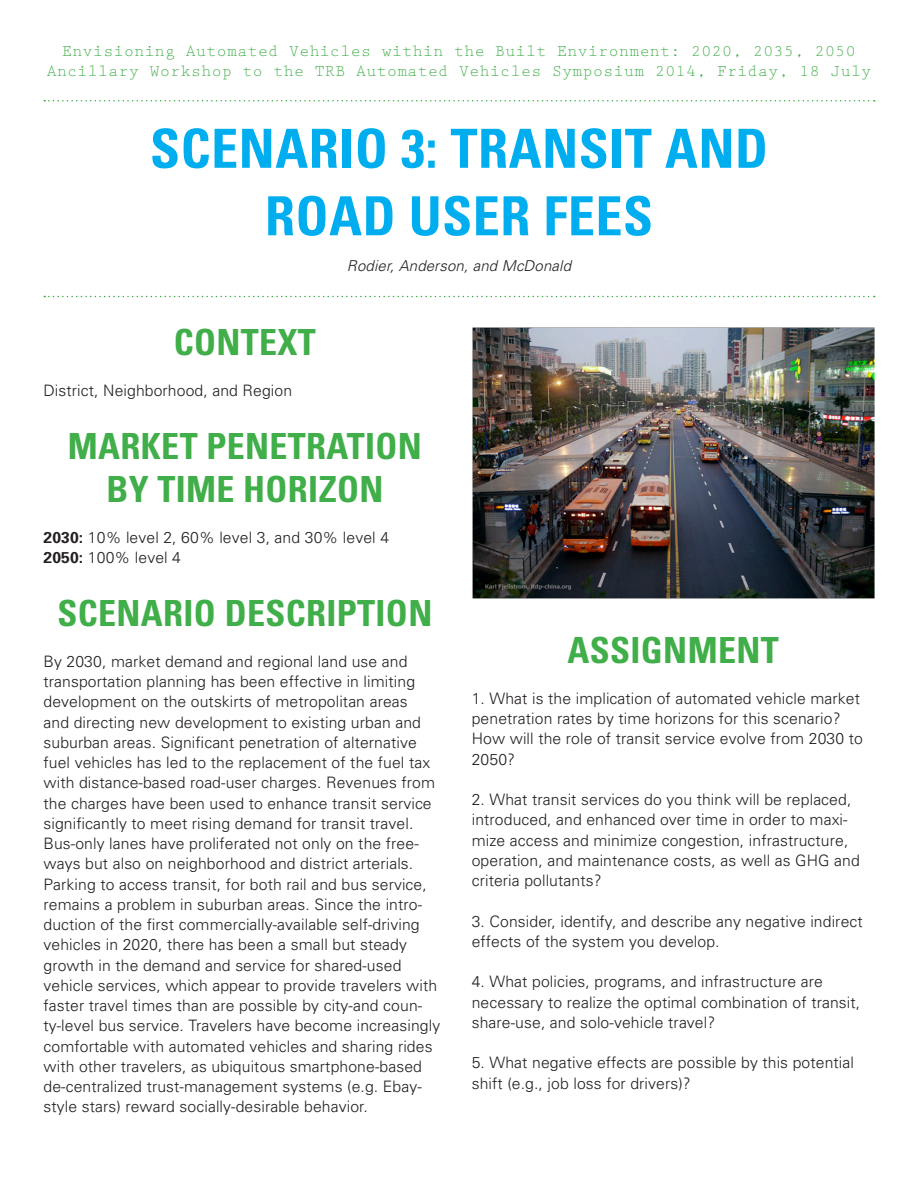
<style>
.page{position:relative;width:918px;height:1188px;background:#fff}
.page>*{position:absolute;margin:0;border:0;box-sizing:border-box;transform-origin:0 0}
.t1{font:700 condensed 54px "Univers";letter-spacing:.01em;color:#00aeef}
.sub_head{font:700 condensed 36px/43.2px "Univers";letter-spacing:.01em;color:#40ae49;text-align:center}
.t2{font:16.5px "Prestige Elite";letter-spacing:.025em;color:#40ae49}
.body{font:300 15.75px/20.2px "Univers";letter-spacing:.005em;color:#231f20}
.t3{font:italic 300 15px "Univers";letter-spacing:.01em;color:#231f20}
.s1{font-weight:700}
</style>
<div class="page">
<svg style="left:44px;top:100px;width:831px;height:2px"></svg>
<svg style="left:44px;top:296px;width:831px;height:1px"></svg>
<img style="left:472px;top:328px;width:402px;height:271px">
<p class="t2" style="left:62px;top:39px;width:795px">Envisioning Automated Vehicles within the Built Environment: 2020, 2035, 2050</p>
<p class="t2" style="left:47px;top:59px;width:826px">Ancillary Workshop to the TRB Automated Vehicles Symposium 2014, Friday, 18 July</p>
<p class="t1" style="left:150px;top:115px;width:619px">SCENARIO 3: TRANSIT AND</p>
<p class="t1" style="left:265px;top:183px;width:390px">ROAD USER FEES</p>
<p class="t3" style="left:347px;top:257px;width:226px">Rodier, Anderson, and McDonald</p>
<p class="sub_head" style="left:174px;top:320px;width:144px">CONTEXT</p>
<p class="body" style="left:44px;top:379px;width:250px">District, Neighborhood, and Region</p>
<p class="sub_head" style="left:68px;top:424px;width:356px">MARKET PENETRATION<br>BY TIME HORIZON</p>
<p class="body" style="left:44px;top:527px;width:347px"><span class="s1">2030:</span> 10% level 2, 60% level 3, and 30% level 4</p>
<p class="body" style="left:44px;top:547px;width:139px"><span class="s1">2050:</span> 100% level 4</p>
<p class="sub_head" style="left:57px;top:591px;width:376px">SCENARIO DESCRIPTION</p>
<p class="body" style="left:44px;top:651px;width:398px">By 2030, market demand and regional land use and transportation planning has been effective in limiting development on the outskirts of metropolitan areas<br>and directing new development to existing urban and suburban areas. Significant penetration of alternative fuel vehicles has led to the replacement of the fuel tax with distance-based road-user charges. Revenues from the charges have been used to enhance transit service significantly to meet rising demand for transit travel.<br>Bus-only lanes have proliferated not only on the free&shy;ways but also on neighborhood and district arterials.<br>Parking to access transit, for both rail and bus service, remains a problem in suburban areas. Since the intro&shy;duction of the first commercially-available self-driving vehicles in 2020, there has been a small but steady growth in the demand and service for shared-used vehicle services, which appear to provide travelers with faster travel times than are possible by city-and coun&shy;ty-level bus service. Travelers have become increasingly comfortable with automated vehicles and sharing rides with other travelers, as ubiquitous smartphone-based de-centralized trust-management systems (e.g. Ebay&shy;style stars) reward socially-desirable behavior.</p>
<p class="sub_head" style="left:567px;top:628px;width:213px">ASSIGNMENT</p>
<p class="body" style="left:472px;top:688px;width:393px">1. What is the implication of automated vehicle market penetration rates by time horizons for this scenario?<br>How will the role of transit service evolve from 2030 to 2050?</p>
<p class="body" style="left:472px;top:789px;width:390px">2. What transit services do you think will be replaced, introduced, and enhanced over time in order to maxi&shy;mize access and minimize congestion, infrastructure, operation, and maintenance costs, as well as GHG and criteria pollutants?</p>
<p class="body" style="left:472px;top:910px;width:393px">3. Consider, identify, and describe any negative indirect effects of the system you develop.</p>
<p class="body" style="left:472px;top:971px;width:390px">4. What policies, programs, and infrastructure are necessary to realize the optimal combination of transit, share-use, and solo-vehicle travel?</p>
<p class="body" style="left:472px;top:1052px;width:384px">5. What negative effects are possible by this potential shift (e.g., job loss for drivers)?</p>
</div>
